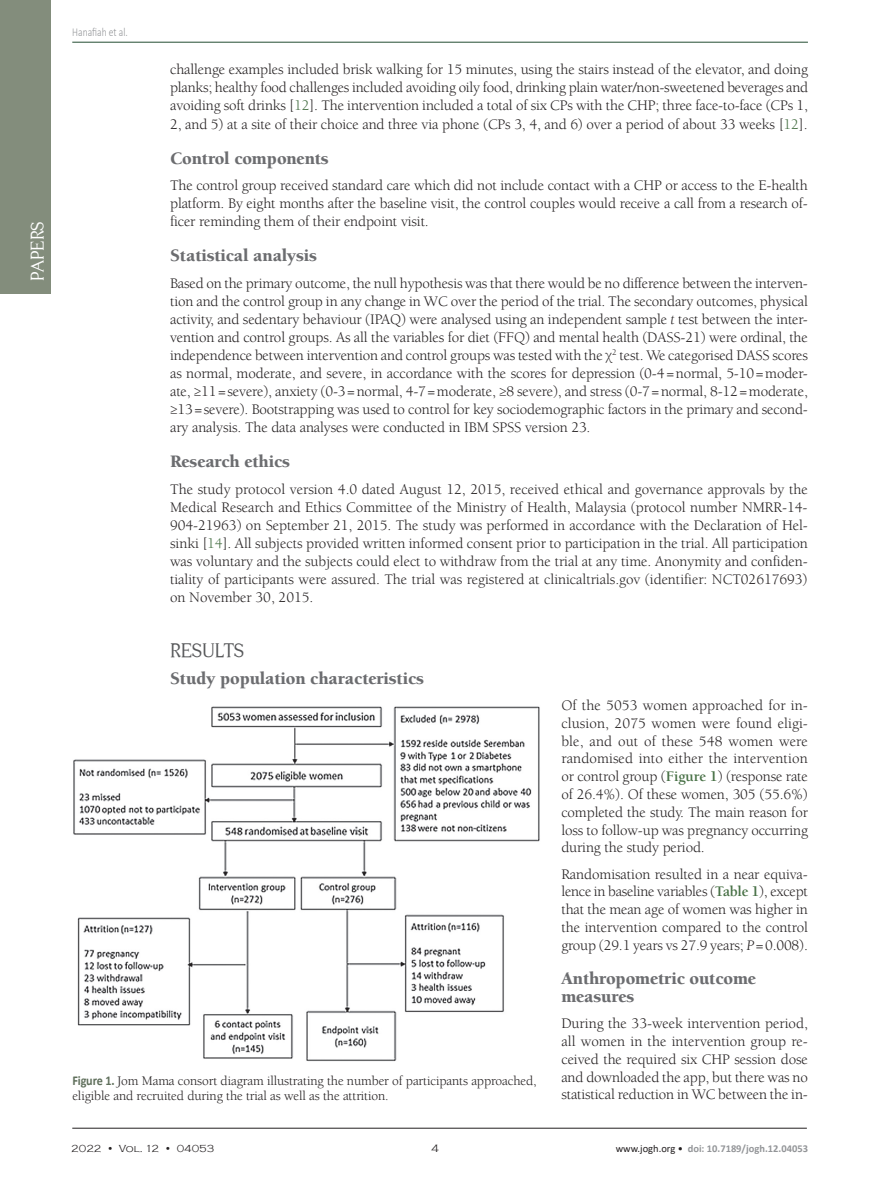
<style>
.page{position:relative;width:893px;height:1191px;background:#fff}
.page>*{position:absolute;margin:0;border:0;box-sizing:border-box;transform-origin:0 0}
.Podnaslovi_PAPERS{font:19.5px "Centabel";letter-spacing:-.01em;color:#57585a}
.Podnaslovi_PAPERS_2{font:900 18px/17.7px "Berkeley Std";letter-spacing:-.01em;color:#6c6d70}
.t1{font:18px "Centabel";color:#fff}
.Tekst_Osnovni{font:15px/18px "Berkeley Std";letter-spacing:-.01em;color:#231f20;text-align:justify}
.potpisi_slike{font:13.5px/15.8px "Berkeley Std";letter-spacing:-.01em;color:#231f20}
.t2{font:300 12px "Calibri";color:#939598;scale:.8 1}
.t3{font:300 10.95px "Copperplate Gothic";color:#231f20}
.t4{font:700 10.5px "Calibri";color:#939598}
.t5{font:300 10.5px "Copperplate Gothic";color:#231f20}
.s1{color:#477045}
.s2{font-style:italic}
.s3{font-family:"Source Serif Variable"}
.s4{font-weight:700;color:#477045}
.s5{font-family:"Calibri";font-weight:700;color:#5f6f5b}
.s6{font-weight:400;color:#231f20}
</style>
<div class="page">
<hr style="left:72px;top:1128px;width:735px;height:1px;background:#231f20">
<hr style="left:72px;top:42px;width:736px;height:1px;background:#244d32">
<div style="left:0;top:0;width:51px;height:293px;background:#838d7c"></div>
<img style="left:73px;top:706px;width:467px;height:356px">
<p class="t1" style="left:27px;top:281px;width:61px;rotate:-90deg">PAPERS</p>
<p class="t2" style="left:72px;top:25px;width:71px">Hanafiah et al.</p>
<p class="Tekst_Osnovni" style="left:170px;top:61px;width:640px">challenge examples included brisk walking for 15 minutes, using the stairs instead of the elevator, and doing planks; healthy food challenges included avoiding oily food, drinking plain water/non-sweetened beverages and avoiding soft drinks [<span class="s1">12</span>]. The intervention included a total of six CPs with the CHP; three face-to-face (CPs 1, 2, and 5) at a site of their choice and three via phone (CPs 3, 4, and 6) over a period of about 33 weeks [<span class="s1">12</span>].</p>
<p class="Podnaslovi_PAPERS_2" style="left:170px;top:149px;width:160px">Control components</p>
<p class="Tekst_Osnovni" style="left:170px;top:177px;width:639px">The control group received standard care which did not include contact with a CHP or access to the E-health platform. By eight months after the baseline visit, the control couples would receive a call from a research of&shy;ficer reminding them of their endpoint visit.</p>
<p class="Podnaslovi_PAPERS_2" style="left:170px;top:247px;width:148px">Statistical analysis</p>
<p class="Tekst_Osnovni" style="left:170px;top:274px;width:639px">Based on the primary outcome, the null hypothesis was that there would be no difference between the interven&shy;tion and the control group in any change in WC over the period of the trial. The secondary outcomes, physical activity, and sedentary behaviour (IPAQ) were analysed using an independent sample <span class="s2">t</span> test between the inter&shy;vention and control groups. As all the variables for diet (FFQ) and mental health (DASS-21) were ordinal, the independence between intervention and control groups was tested with the <span class="s3">χ</span><sup>2</sup> test. We categorised DASS scores as normal, moderate, and severe, in accordance with the scores for depression (0-4 =normal, 5-10=moder&shy;ate, ≥11=severe), anxiety (0-3=normal, 4-7=moderate, ≥8 severe), and stress (0-7=normal, 8-12=moderate, ≥13=severe). Bootstrapping was used to control for key sociodemographic factors in the primary and second&shy;ary analysis. The data analyses were conducted in IBM SPSS version 23.</p>
<p class="Podnaslovi_PAPERS_2" style="left:170px;top:453px;width:121px">Research ethics</p>
<p class="Tekst_Osnovni" style="left:170px;top:480px;width:639px">The study protocol version 4.0 dated August 12, 2015, received ethical and governance approvals by the Medical Research and Ethics Committee of the Ministry of Health, Malaysia (protocol number NMRR-14- 904-21963) on September 21, 2015. The study was performed in accordance with the Declaration of Hel&shy;sinki [<span class="s1">14</span>]. All subjects provided written informed consent prior to participation in the trial. All participation was voluntary and the subjects could elect to withdraw from the trial at any time. Anonymity and confiden&shy;tiality of participants were assured. The trial was registered at clinicaltrials.gov (identifier: NCT02617693) on November 30, 2015.</p>
<p class="Podnaslovi_PAPERS" style="left:170px;top:639px;width:76px">RESULTS</p>
<p class="Podnaslovi_PAPERS_2" style="left:170px;top:670px;width:255px">Study population characteristics</p>
<p class="Tekst_Osnovni" style="left:561px;top:697px;width:248px">Of the 5053 women approached for in&shy;clusion, 2075 women were found eligi&shy;ble, and out of these 548 women were randomised into either the intervention or control group (<span class="s4">Figure 1</span>) (response rate of 26.4%). Of these women, 305 (55.6%) completed the study. The main reason for loss to follow-up was pregnancy occurring during the study period.</p>
<p class="Tekst_Osnovni" style="left:561px;top:865px;width:248px">Randomisation resulted in a near equiva&shy;lence in baseline variables (<span class="s4">Table 1</span>), except that the mean age of women was higher in the intervention compared to the control group (29.1 years vs 27.9 years; <span class="s2">P</span>=0.008).</p>
<p class="Podnaslovi_PAPERS_2" style="left:561px;top:970px;width:196px">Anthropometric outcome measures</p>
<p class="Tekst_Osnovni" style="left:561px;top:1015px;width:248px">During the 33-week intervention period, all women in the intervention group re&shy;ceived the required six CHP session dose and downloaded the app, but there was no statistical reduction in WC between the in-</p>
<p class="potpisi_slike" style="left:72px;top:1072px;width:466px"><span class="s5">Figure 1.</span> Jom Mama consort diagram illustrating the number of participants approached, eligible and recruited during the trial as well as the attrition.</p>
<p class="t5" style="left:71px;top:1142px;width:145px">2022 • Vol. 12 • 04053</p>
<p class="t3" style="left:431px;top:1142px;width:9px">4</p>
<p class="t4" style="left:616px;top:1141px;width:194px"><span class="s6">www.jogh.org •</span> doi: 10.7189/jogh.12.04053</p>
</div>
